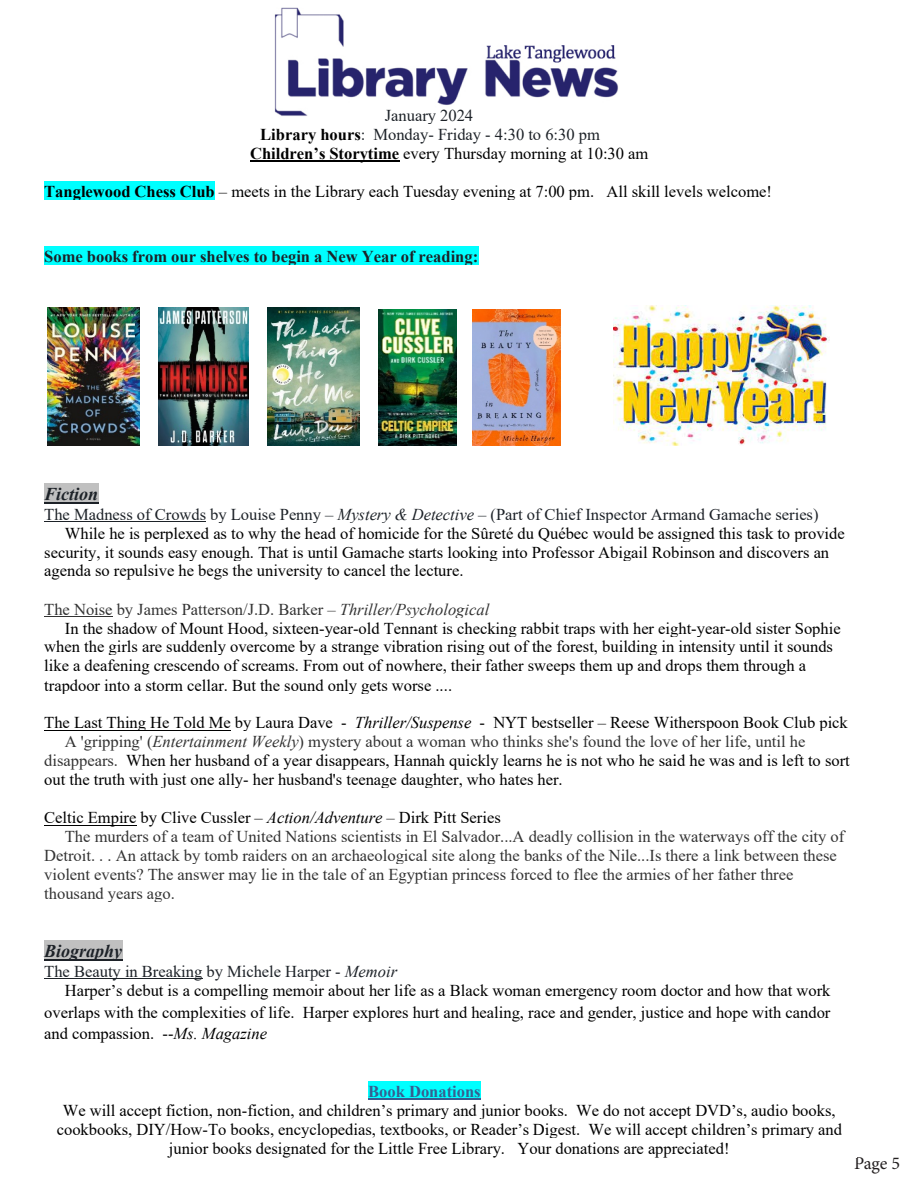
<style>
.page{position:relative;width:918px;height:1188px;background:#fff}
.page>*{position:absolute;margin:0;border:0;box-sizing:border-box;transform-origin:0 0}
.t1{font:italic 700 18px "Times New Roman";color:#1d2228}
.t2{font:18px "Minion Pro";color:#231f20}
.t3{font:16.5px/19px "Times New Roman";color:#000}
.t4{font:16.5px "Times New Roman";color:#333}
.t5{font:16.5px "Times New Roman";color:#1d2228}
.t6{font:700 16.5px "Times New Roman";color:#1d2228}
.t7{font:700 16.5px "Times New Roman";color:#365f91}
.s1{font-weight:700;color:#000}
.s2{font-weight:700}
.s3{font-style:italic}
.s4{color:#333}
.s5{color:#1d2228}
.s6{font-style:italic;color:#1d2228}
</style>
<div class="page">
<img style="left:274px;top:7px;width:344px;height:109px">
<div style="left:312px;top:108px;width:544px;height:16px;background:#fff"></div>
<hr style="left:250px;top:161px;width:149px;height:1px;background:#000">
<div style="left:44px;top:181px;width:171px;height:19px;background:#0ff"></div>
<div style="left:44px;top:247px;width:434px;height:19px;background:#0ff"></div>
<div style="left:44px;top:484px;width:54px;height:20px;background:#c0c0c0"></div>
<hr style="left:44px;top:502px;width:54px;height:2px;background:#1d2228">
<hr style="left:44px;top:521px;width:162px;height:1px;background:#1d2228">
<hr style="left:44px;top:616px;width:69px;height:1px;background:#333">
<hr style="left:44px;top:730px;width:187px;height:1px;background:#000">
<hr style="left:44px;top:825px;width:92px;height:1px;background:#000">
<div style="left:44px;top:941px;width:78px;height:20px;background:#c0c0c0"></div>
<hr style="left:44px;top:959px;width:78px;height:2px;background:#1d2228">
<hr style="left:44px;top:979px;width:158px;height:1px;background:#1d2228">
<div style="left:368px;top:1081px;width:113px;height:20px;background:#0ff"></div>
<hr style="left:368px;top:1099px;width:113px;height:1px;background:#365f91">
<img style="left:48px;top:308px;width:92px;height:138px">
<img style="left:159px;top:308px;width:90px;height:138px">
<img style="left:268px;top:307px;width:92px;height:139px">
<img style="left:379px;top:309px;width:77px;height:137px">
<img style="left:472px;top:310px;width:88px;height:136px">
<img style="left:614px;top:305px;width:216px;height:141px">
<p class="t5" style="left:385px;top:103px;width:90px">January 2024</p>
<p class="t5" style="left:260px;top:123px;width:341px"><span class="s1">Library hours</span>: Monday- Friday - 4:30 to 6:30 pm</p>
<p class="t3" style="left:250px;top:143px;width:400px"><span class="s2">Children’s Storytime</span> every Thursday morning at 10:30 am</p>
<p class="t3" style="left:44px;top:181px;width:729px"><span class="s2">Tanglewood Chess Club</span> – meets in the Library each Tuesday evening at 7:00 pm. All skill levels welcome!</p>
<p class="t6" style="left:44px;top:245px;width:436px">Some books from our shelves to begin a New Year of reading:</p>
<p class="t1" style="left:44px;top:482px;width:56px">Fiction</p>
<p class="t5" style="left:44px;top:502px;width:776px">The Madness of Crowds by Louise Penny – <span class="s3">Mystery &amp; Detective</span> – (Part of Chief Inspector Armand Gamache series)</p>
<p class="t3" style="left:65px;top:523px;width:781px">While he is perplexed as to why the head of homicide for the Sûreté du Québec would be assigned this task to provide</p>
<p class="t3" style="left:44px;top:542px;width:786px">security, it sounds easy enough. That is until Gamache starts looking into Professor Abigail Robinson and discovers an</p>
<p class="t3" style="left:44px;top:561px;width:421px">agenda so repulsive he begs the university to cancel the lecture.</p>
<p class="t4" style="left:44px;top:597px;width:446px">The Noise by James Patterson/J.D. Barker – <span class="s3">Thriller/Psychological</span></p>
<p class="t3" style="left:65px;top:618px;width:777px">In the shadow of Mount Hood, sixteen-year-old Tennant is checking rabbit traps with her eight-year-old sister Sophie</p>
<p class="t3" style="left:44px;top:637px;width:790px">when the girls are suddenly overcome by a strange vibration rising out of the forest, building in intensity until it sounds</p>
<p class="t3" style="left:44px;top:656px;width:763px">like a deafening crescendo of screams. From out of nowhere, their father sweeps them up and drops them through a</p>
<p class="t3" style="left:44px;top:675px;width:409px">trapdoor into a storm cellar. But the sound only gets worse ....</p>
<p class="t3" style="left:44px;top:713px;width:805px">The Last Thing He Told Me by Laura Dave - <span class="s3">Thriller/Suspense</span> - NYT bestseller – Reese Witherspoon Book Club pick</p>
<p class="t4" style="left:65px;top:730px;width:742px">A 'gripping' (<span class="s3">Entertainment Weekly</span>) mystery about a woman who thinks she's found the love of her life, until he</p>
<p class="t3" style="left:44px;top:751px;width:807px"><span class="s4">disappears.</span> When her husband of a year disappears, Hannah quickly learns he is not who he said he was and is left to sort</p>
<p class="t3" style="left:44px;top:770px;width:520px">out the truth with just one ally- her husband's teenage daughter, who hates her.</p>
<p class="t3" style="left:44px;top:808px;width:458px">Celtic Empire by Clive Cussler – <span class="s3">Action/Adventure –</span> Dirk Pitt Series</p>
<p class="t4" style="left:65px;top:825px;width:781px">The murders of a team of United Nations scientists in El Salvador...A deadly collision in the waterways off the city of</p>
<p class="t4" style="left:44px;top:844px;width:794px">Detroit. . . An attack by tomb raiders on an archaeological site along the banks of the Nile...Is there a link between these</p>
<p class="t4" style="left:44px;top:863px;width:751px">violent events? The answer may lie in the tale of an Egyptian princess forced to flee the armies of her father three</p>
<p class="t4" style="left:44px;top:882px;width:132px">thousand years ago.</p>
<p class="t1" style="left:44px;top:939px;width:80px">Biography</p>
<p class="t3" style="left:65px;top:961px;width:767px;text-indent:-21px"><span class="s5">The Beauty in Breaking by Michele Harper -</span> <span class="s6">Memoir<br></span>Harper’s debut is a compelling memoir about her life as a Black woman emergency room doctor and how that work</p>
<p class="t3" style="left:44px;top:1001px;width:788px;line-height:21.6px">overlaps with the complexities of life. Harper explores hurt and healing, race and gender, justice and hope with candor and compassion. --<span class="s3">Ms. Magazine</span></p>
<p class="t7" style="left:368px;top:1080px;width:114px">Book Donations</p>
<p class="t3" style="left:63px;top:1100px;width:774px">We will accept fiction, non-fiction, and children’s primary and junior books. We do not accept DVD’s, audio books,</p>
<p class="t3" style="left:57px;top:1119px;width:787px">cookbooks, DIY/How-To books, encyclopedias, textbooks, or Reader’s Digest. We will accept children’s primary and</p>
<p class="t3" style="left:169px;top:1138px;width:562px">junior books designated for the Little Free Library. Your donations are appreciated!</p>
<p class="t2" style="left:854px;top:1152px;width:48px">Page 5</p>
</div>
